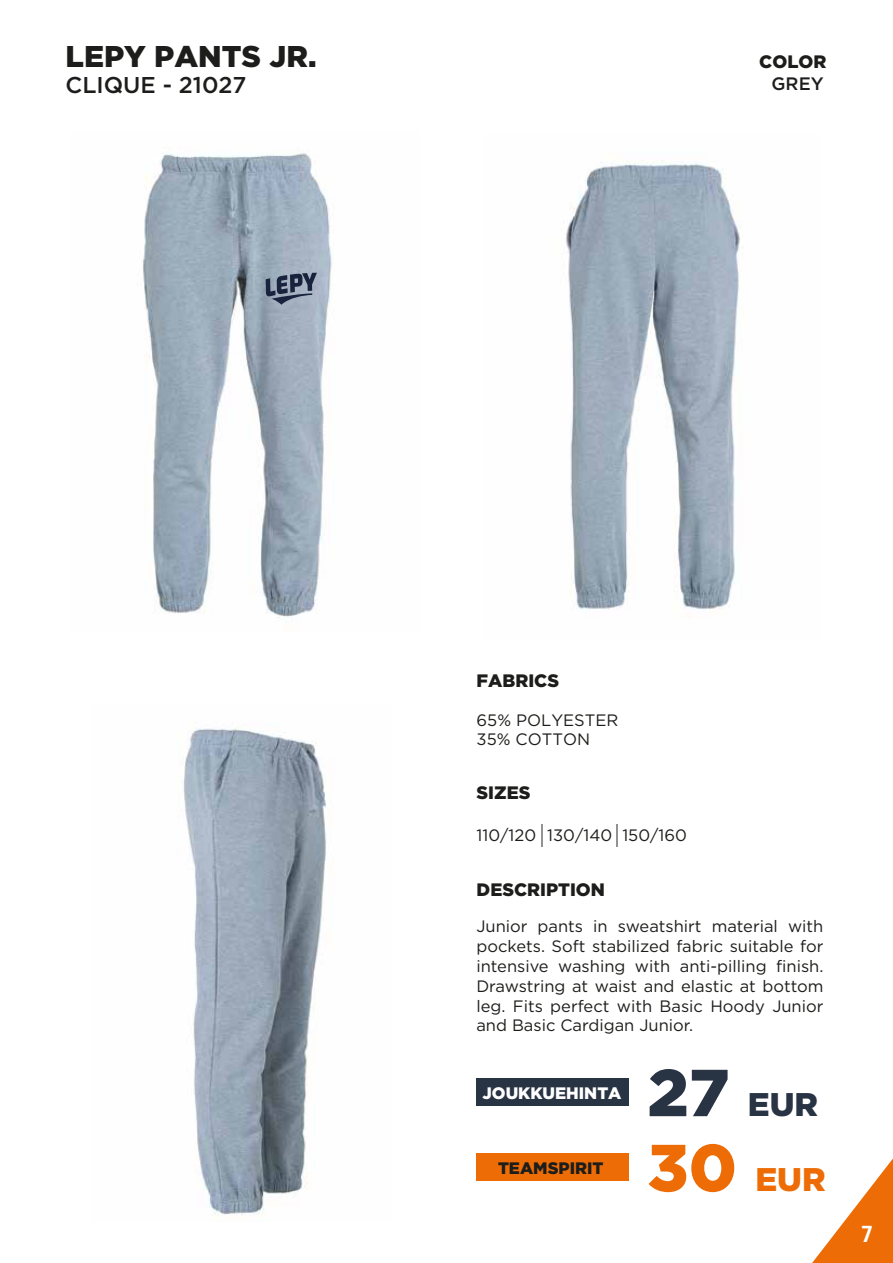
<style>
.page{position:relative;width:893px;height:1263px;background:#fff}
.page>*{position:absolute;margin:0;border:0;box-sizing:border-box;transform-origin:0 0}
.t1{font:900 32.7px "Gotham HTF";color:#283343}
.t2{font:900 32.7px "Gotham HTF";color:#ed6c05}
.t3{font:900 30px "Gotham HTF";color:#1d1d1b}
.t4{font:500 22.8px "Gotham HTF";color:#1d1d1b}
.t5{font:700 22.5px "Roboto Condensed";color:#fff}
.t6{font:900 18px "Gotham HTF";color:#1d1d1b}
.t7{font:500 18px "Gotham HTF";color:#1d1d1b}
.t8{font:900 16.65px "Gotham HTF";color:#fff}
.t9{font:900 16.65px "Gotham HTF";color:#1d1d1b}
.t10{font:16.5px/19.8px "Gotham HTF";color:#1d1d1b}
.s1{font-size:66.3px}
</style>
<div class="page">
<img style="left:143px;top:153px;width:189px;height:465px">
<svg style="left:812px;top:1158px;width:81px;height:105px"></svg>
<hr style="left:541px;top:824px;width:2px;height:22px;background:#939292">
<hr style="left:616px;top:824px;width:2px;height:22px;background:#939292">
<img style="left:563px;top:160px;width:180px;height:450px">
<img style="left:182px;top:728px;width:145px;height:488px">
<svg style="left:266px;top:273px;width:51px;height:32px"></svg>
<div style="left:476px;top:1078px;width:153px;height:28px;background:#283343"></div>
<div style="left:476px;top:1153px;width:153px;height:28px;background:#ed6c05"></div>
<h2 class="t3" style="left:66px;top:40px;width:252px">LEPY PANTS JR.</h2>
<h3 class="t4" style="left:66px;top:72px;width:182px">CLIQUE - 21027</h3>
<p class="t6" style="left:759px;top:51px;width:69px">COLOR</p>
<p class="t7" style="left:771px;top:73px;width:54px">GREY</p>
<p class="t6" style="left:477px;top:670px;width:84px">FABRICS</p>
<p class="t10" style="left:477px;top:710px;width:143px">65% POLYESTER<br>35% COTTON</p>
<p class="t6" style="left:477px;top:782px;width:55px">SIZES</p>
<p class="t10" style="left:477px;top:825px;width:212px">110/120 130/140 150/160</p>
<p class="t6" style="left:477px;top:879px;width:130px">DESCRIPTION</p>
<p class="t10" style="left:476px;top:916px;width:349px;text-align:justify">Junior pants in sweatshirt material with pockets. Soft stabilized fabric suitable for intensive washing with anti-pilling finish.<br>Drawstring at waist and elastic at bottom leg. Fits perfect with Basic Hoody Junior and Basic Cardigan Junior.</p>
<h1 class="t1" style="left:647px;top:1086px;width:172px"><span class="s1">27</span> EUR</h1>
<p class="t8" style="left:482px;top:1083px;width:140px">JOUKKUEHINTA</p>
<p class="t9" style="left:498px;top:1158px;width:107px">TEAMSPIRIT</p>
<h1 class="t2" style="left:647px;top:1161px;width:180px"><span class="s1">30</span> EUR</h1>
<h3 class="t5" style="left:861px;top:1218px;width:13px">7</h3>
</div>
